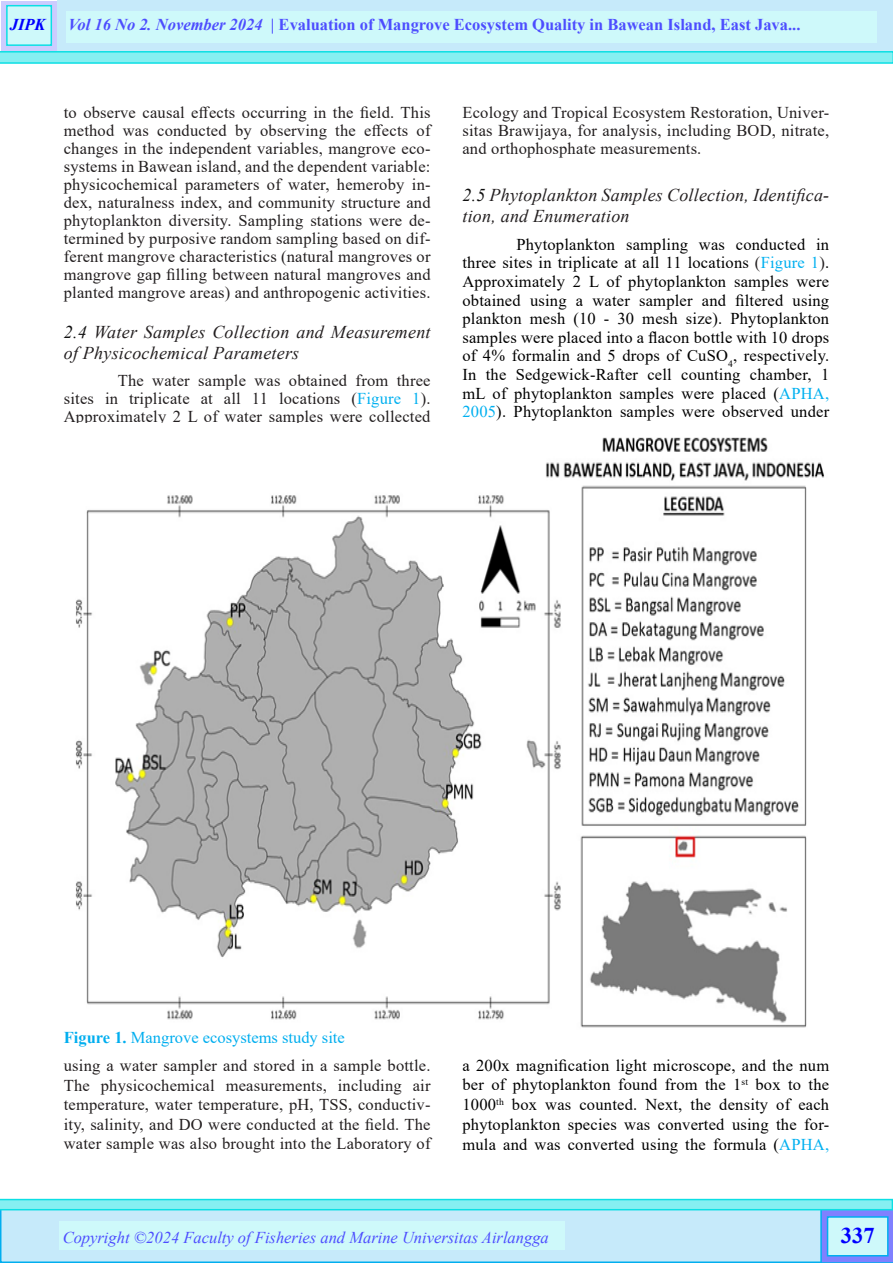
<style>
.page{position:relative;width:893px;height:1263px;background:#fff}
.page>*{position:absolute;margin:0;border:0;box-sizing:border-box;transform-origin:0 0}
.t1{font:700 22.5px "Times New Roman";color:#00f}
.t2{font:italic 18px/20.7px "Times New Roman";letter-spacing:.015em;color:#231f20}
.t3{font:16.5px/18px "Times New Roman";letter-spacing:.015em;color:#231f20;text-align:justify}
.t4{font:16.5px/18.6px "Times New Roman";letter-spacing:.015em;color:#000;text-align:justify}
.t5{font:700 16.5px "Times New Roman";color:#4d4dff}
.t6{font:italic 16.5px "Times New Roman";color:#4d4dff}
.List_Paragraph{font:16.5px "Times New Roman";color:#00aeef}
.t7{font:italic 700 16.5px "Times New Roman";color:#00f}
.s1{font-style:italic}
.s2{color:#111}
.s3{color:#00b0f0}
.s4{color:#231f20}
.s5{font-weight:700}
</style>
<div class="page">
<svg style="left:0;top:0;width:893px;height:64px;background:#a4eaf5"></svg>
<svg style="left:0;top:1199px;width:893px;height:64px;background:#a6e5f6"></svg>
<div style="left:66px;top:11px;width:811px;height:31px;background:#cef9fa"></div>
<div style="left:60px;top:1222px;width:505px;height:28px;background:#cef9fa"></div>
<img style="left:75px;top:437px;width:749px;height:591px">
<p class="t7" style="left:10px;top:13px;width:37px">JIPK</p>
<p class="t5" style="left:68px;top:13px;width:734px"><span class="s1">Vol 16 No 2. November 2024</span> | Evaluation of Mangrove Ecosystem Quality in Bawean Island, East Java...</p>
<p class="t3" style="left:64px;top:103px;width:368px">to observe causal effects occurring in the field. This method was conducted by observing the effects of changes in the independent variables, mangrove eco&shy;systems in Bawean island, and the dependent variable: physicochemical parameters of water, hemeroby in&shy;dex, naturalness index, and community structure and phytoplankton diversity. Sampling stations were de&shy;termined by purposive random sampling based on dif&shy;ferent mangrove characteristics (natural mangroves or mangrove gap filling between natural mangroves and planted mangrove areas) and anthropogenic activities.</p>
<p class="t2" style="left:64px;top:321px;width:368px"><span class="s2">2.4</span> Water Samples Collection and Measurement of Physicochemical Parameters</p>
<p class="t3" style="left:64px;top:371px;width:368px;text-indent:54px">The water sample was obtained from three sites in triplicate at all 11 locations (<span class="s3">Figure 1</span>).<br>Approximately 2 L of water samples were collected</p>
<p class="t3" style="left:462px;top:103px;width:368px">Ecology and Tropical Ecosystem Restoration, Univer&shy;sitas Brawijaya, for analysis, including BOD, nitrate, and orthophosphate measurements.</p>
<p class="t2" style="left:462px;top:185px;width:368px"><span class="s2">2.5</span> Phytoplankton Samples Collection, Identifica&shy;tion, and Enumeration</p>
<p class="t4" style="left:462px;top:234px;width:368px;text-indent:54px">Phytoplankton sampling was conducted in three sites in triplicate at all 11 locations <span class="s4">(</span><span class="s3">Figure 1</span><span class="s4">)</span>.<br>Approximately 2 L of phytoplankton samples were obtained using a water sampler and filtered using plankton mesh (10 - 30 mesh size). Phytoplankton samples were placed into a flacon bottle with 10 drops of 4% formalin and 5 drops of CuSO<sub>4</sub>, respectively.<br>In the Sedgewick-Rafter cell counting chamber, 1 mL of phytoplankton samples were placed (<span class="s3">APHA, 2005</span>). Phytoplankton samples were observed under</p>
<p class="List_Paragraph" style="left:64px;top:1025px;width:283px"><span class="s5">Figure 1.</span> Mangrove ecosystems study site</p>
<p class="t3" style="left:64px;top:1055px;width:368px;line-height:19.5px">using a water sampler and stored in a sample bottle.<br>The physicochemical measurements, including air temperature, water temperature, pH, TSS, conductiv&shy;ity, salinity, and DO were conducted at the field. The water sample was also brought into the Laboratory of</p>
<p class="t4" style="left:462px;top:1055px;width:368px;line-height:19.8px">a 200x magnification light microscope, and the num ber of phytoplankton found from the 1<sup>st</sup> box to the 1000<sup>th</sup> box was counted. Next, the density of each phytoplankton species was converted using the for&shy;mula and was converted using the formula (<span class="s3">APHA,</span></p>
<p class="t6" style="left:63px;top:1226px;width:488px">Copyright ©2024 Faculty of Fisheries and Marine Universitas Airlangga</p>
<p class="t1" style="left:841px;top:1219px;width:35px">337</p>
</div>
